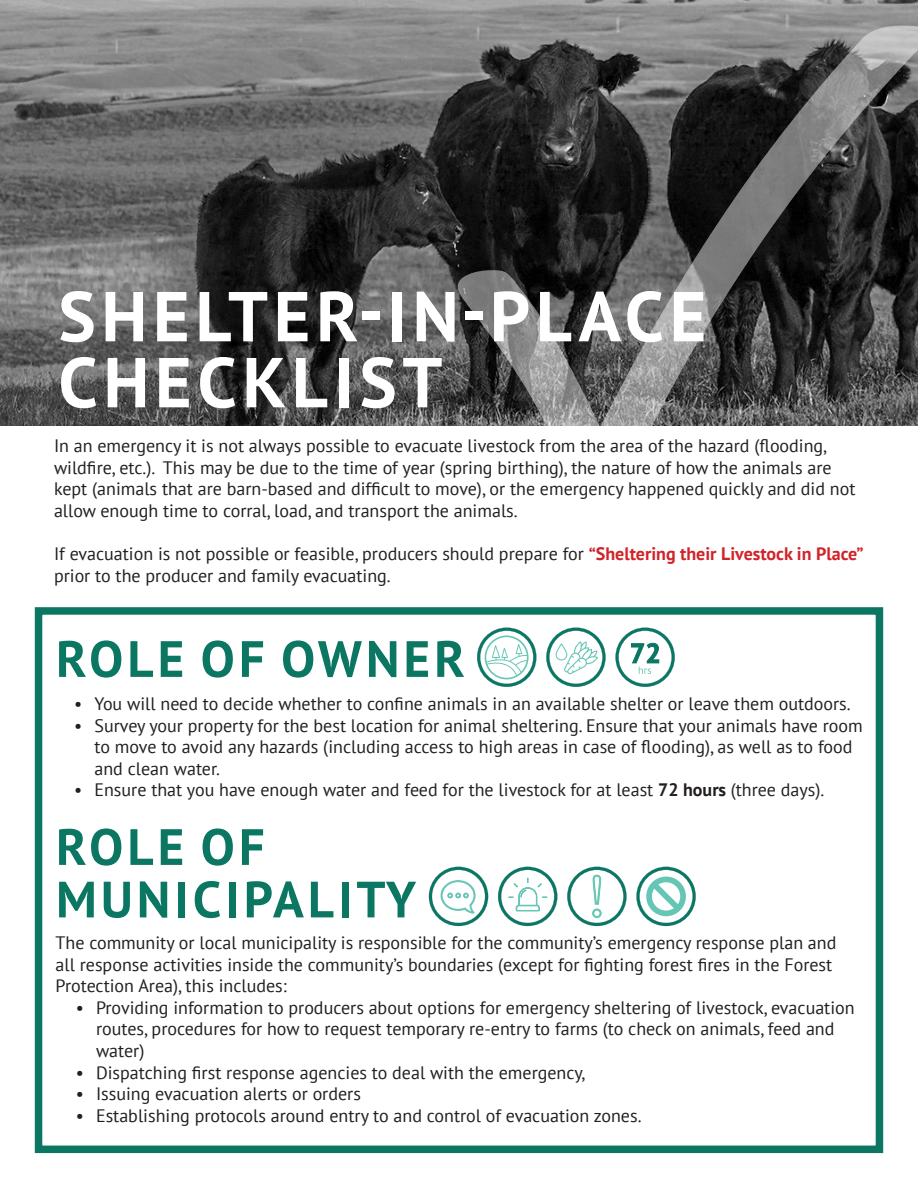
<style>
.page{position:relative;width:918px;height:1188px;background:#fff}
.page>*{position:absolute;margin:0;border:0;box-sizing:border-box;transform-origin:0 0}
.t1{font:700 70.5px "PT Sans";letter-spacing:.08em;color:#fff}
.t2{font:700 51px "PT Sans";letter-spacing:.08em;color:#0b7662}
.t3{font:18px/21.6px "PT Sans";color:#231f20}
.s1{font-weight:700;color:#d1232a}
.s2{font-weight:700}
</style>
<div class="page">
<img style="left:1px;top:0;width:436px;height:425px">
<div style="left:35px;top:607px;width:848px;height:546px;border:8px solid #0b7662"></div>
<svg style="left:477px;top:628px;width:59px;height:59px"></svg>
<svg style="left:546px;top:628px;width:60px;height:59px"></svg>
<svg style="left:615px;top:628px;width:60px;height:59px"></svg>
<svg style="left:429px;top:867px;width:59px;height:59px"></svg>
<svg style="left:498px;top:867px;width:59px;height:59px"></svg>
<svg style="left:567px;top:867px;width:60px;height:59px"></svg>
<svg style="left:636px;top:867px;width:60px;height:59px"></svg>
<svg style="left:437px;top:0;width:481px;height:426px;background:#404040"></svg>
<p class="t1" style="left:58px;top:270px;width:650px">SHELTER-IN-PLACE</p>
<p class="t1" style="left:58px;top:336px;width:386px">CHECKLIST</p>
<p class="t3" style="left:54px;top:434px;width:803px">In an emergency it is not always possible to evacuate livestock from the area of the hazard (flooding, wildfire, etc.). This may be due to the time of year (spring birthing), the nature of how the animals are kept (animals that are barn-based and difficult to move), or the emergency happened quickly and did not allow enough time to corral, load, and transport the animals.</p>
<p class="t3" style="left:54px;top:542px;width:811px">If evacuation is not possible or feasible, producers should prepare for <span class="s1">“Sheltering their Livestock in Place”</span></p>
<p class="t3" style="left:54px;top:564px;width:338px">prior to the producer and family evacuating.</p>
<p class="t2" style="left:56px;top:625px;width:410px">ROLE OF OWNER</p>
<p class="t3" style="left:74px;top:692px;width:778px">• You will need to decide whether to confine animals in an available shelter or leave them outdoors.</p>
<p class="t3" style="left:94px;top:714px;width:770px;text-indent:-20px">• Survey your property for the best location for animal sheltering. Ensure that your animals have room to move to avoid any hazards (including access to high areas in case of flooding), as well as to food and clean water.</p>
<p class="t3" style="left:74px;top:779px;width:752px">• Ensure that you have enough water and feed for the livestock for at least <span class="s2">72 hours</span> (three days).</p>
<p class="t2" style="left:56px;top:813px;width:210px">ROLE OF</p>
<p class="t2" style="left:56px;top:866px;width:362px">MUNICIPALITY</p>
<p class="t3" style="left:56px;top:931px;width:782px">The community or local municipality is responsible for the community’s emergency response plan and all response activities inside the community’s boundaries (except for fighting forest fires in the Forest<br>Protection Area), this includes:</p>
<p class="t3" style="left:96px;top:996px;width:760px;text-indent:-20px">• Providing information to producers about options for emergency sheltering of livestock, evacuation routes, procedures for how to request temporary re-entry to farms (to check on animals, feed and water)</p>
<p class="t3" style="left:76px;top:1061px;width:511px">• Dispatching first response agencies to deal with the emergency,</p>
<p class="t3" style="left:76px;top:1083px;width:287px">• Issuing evacuation alerts or orders</p>
<p class="t3" style="left:76px;top:1104px;width:567px">• Establishing protocols around entry to and control of evacuation zones.</p>
</div>
